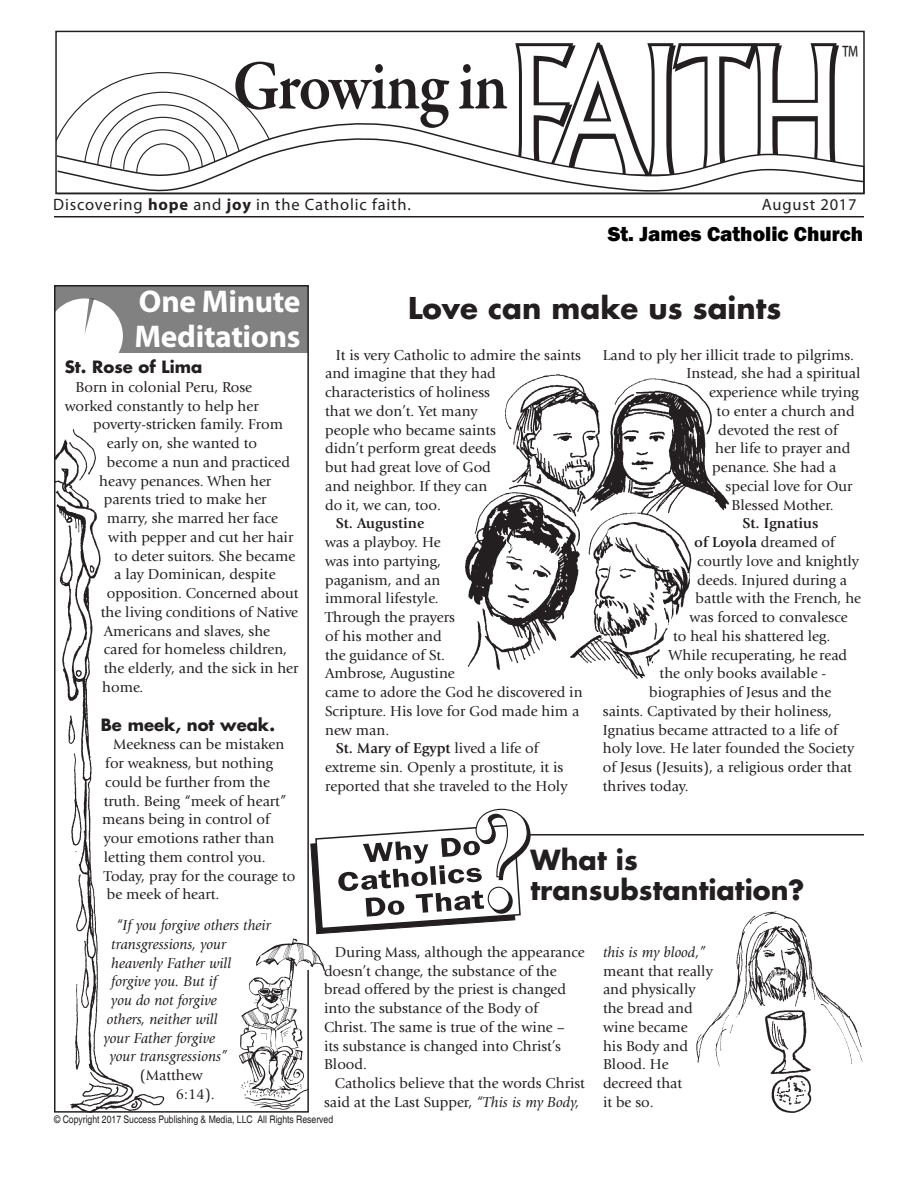
<style>
.page{position:relative;width:918px;height:1188px;background:#fff}
.page>*{position:absolute;margin:0;border:0;box-sizing:border-box;transform-origin:0 0}
.t1{font:175.05px "Albertus";letter-spacing:-.05em;color:#fff;scale:.75 1}
.t2{font:600 71.85px "Garamond Premr Pro";letter-spacing:-.025em;color:#231f20;scale:.9 1}
.One_Minute_Meditatio{font:700 31.5px/34.5px "Myriad Pro";letter-spacing:-.01em;color:#fff}
.Headline{font:700 29.25px "Futura Std";color:#231f20}
.WDCDT{font:700 27px/30px "Futura Std";color:#231f20}
.t3{font:27px "Myriad";color:#231f20;scale:.75 1}
.t4{font:800 21px "Franklin Gothic";color:#000}
.Cutline{font:16.5px "Myriad Pro";letter-spacing:.05em;color:#231f20}
.Meditation_headline{font:700 16.5px "Futura Std";color:#231f20}
.t5{font:15px/18.8px "Giovanni Std";color:#231f20}
.t6{font:italic 15px "Giovanni Std";color:#231f20}
.t7{font:700 15px "Giovanni Std";color:#231f20}
.Copyright{font:condensed 10.5px "Helvetica";color:#231f20}
.s1{font-weight:700}
.s2{font-style:italic}
</style>
<div class="page">
<svg style="left:55px;top:30px;width:810px;height:165px"></svg>
<hr style="left:54px;top:216px;width:810px;height:2px;background:#231f20">
<div style="left:54px;top:285px;width:254px;height:67px;background:#808180"></div>
<hr style="left:523px;top:834px;width:341px;height:2px;background:#231f20">
<img style="left:57px;top:429px;width:108px;height:681px">
<div style="left:46px;top:298px;width:77px;height:75px;background:#fff;border-radius:50%"></div>
<div style="left:54px;top:285px;width:255px;height:828px;border:2px solid #231f20"></div>
<svg style="left:85px;top:298px;width:9px;height:35px"></svg>
<svg style="left:310px;top:808px;width:221px;height:126px"></svg>
<img style="left:230px;top:939px;width:95px;height:174px">
<img style="left:465px;top:374px;width:265px;height:305px">
<img style="left:696px;top:911px;width:167px;height:202px">
<p class="t2" style="left:232px;top:42px;width:308px">Growing in</p>
<p class="t1" style="left:510px;top:9px;width:444px">FAITH</p>
<p class="t3" style="left:842px;top:41px;width:23px">™</p>
<p class="Cutline" style="left:53px;top:194px;width:359px">Discovering <span class="s1">hope</span> and <span class="s1">joy</span> in the Catholic faith.</p>
<p class="Cutline" style="left:762px;top:194px;width:96px">August 2017</p>
<h3 class="t4" style="left:608px;top:220px;width:257px">St. James Catholic Church</h3>
<p class="One_Minute_Meditatio" style="left:135px;top:283px;width:168px">One Minute<br>Meditations</p>
<p class="Meditation_headline" style="left:65px;top:356px;width:139px">St. Rose of Lima</p>
<p class="t5" style="left:76px;top:378px;width:178px">Born in colonial Peru, Rose</p>
<p class="t5" style="left:65px;top:397px;width:195px">worked constantly to help her</p>
<p class="t5" style="left:93px;top:415px;width:191px">poverty-stricken family. From</p>
<p class="t5" style="left:107px;top:434px;width:152px">early on, she wanted to</p>
<p class="t5" style="left:107px;top:453px;width:185px">become a nun and practiced</p>
<p class="t5" style="left:99px;top:472px;width:173px">heavy penances. When her</p>
<p class="t5" style="left:104px;top:490px;width:164px">parents tried to make her</p>
<p class="t5" style="left:107px;top:509px;width:173px">marry, she marred her face</p>
<p class="t5" style="left:108px;top:528px;width:186px">with pepper and cut her hair</p>
<p class="t5" style="left:114px;top:547px;width:183px">to deter suitors. She became</p>
<p class="t5" style="left:114px;top:565px;width:163px">a lay Dominican, despite</p>
<p class="t5" style="left:107px;top:584px;width:193px">opposition. Concerned about</p>
<p class="t5" style="left:101px;top:603px;width:199px">the living conditions of Native</p>
<p class="t5" style="left:104px;top:622px;width:168px">Americans and slaves, she</p>
<p class="t5" style="left:104px;top:640px;width:185px">cared for homeless children,</p>
<p class="t5" style="left:104px;top:659px;width:196px">the elderly, and the sick in her</p>
<p class="t5" style="left:102px;top:678px;width:43px">home.</p>
<p class="Meditation_headline" style="left:101px;top:713px;width:176px">Be meek, not weak.</p>
<p class="t5" style="left:113px;top:735px;width:173px">Meekness can be mistaken</p>
<p class="t5" style="left:105px;top:754px;width:169px">for weakness, but nothing</p>
<p class="t5" style="left:105px;top:773px;width:166px">could be further from the</p>
<p class="t5" style="left:104px;top:791px;width:184px">truth. Being “meek of heart”</p>
<p class="t5" style="left:102px;top:810px;width:169px">means being in control of</p>
<p class="t5" style="left:104px;top:829px;width:172px">your emotions rather than</p>
<p class="t5" style="left:104px;top:848px;width:163px">letting them control you.</p>
<p class="t5" style="left:104px;top:866px;width:193px">Today, pray for the courage to</p>
<p class="t5" style="left:107px;top:885px;width:114px">be meek of heart.</p>
<p class="t6" style="left:116px;top:917px;width:156px">“If you forgive others their</p>
<p class="t6" style="left:111px;top:936px;width:116px">transgressions, your</p>
<p class="t6" style="left:111px;top:954px;width:121px">heavenly Father will</p>
<p class="t6" style="left:111px;top:973px;width:108px">forgive you. But if</p>
<p class="t6" style="left:111px;top:992px;width:107px">you do not forgive</p>
<p class="t6" style="left:107px;top:1011px;width:112px">others, neither will</p>
<p class="t6" style="left:104px;top:1029px;width:113px">your Father forgive</p>
<p class="t6" style="left:110px;top:1048px;width:119px">your transgressions”</p>
<p class="t5" style="left:140px;top:1066px;width:65px">(Matthew</p>
<p class="t5" style="left:176px;top:1085px;width:40px">6:14).</p>
<p class="Copyright" style="left:54px;top:1113px;width:281px">© Copyright 2017 Success Publishing &amp; Media, LLC All Rights Reserved</p>
<p class="Headline" style="left:408px;top:288px;width:375px">Love can make us saints</p>
<p class="t5" style="left:325px;top:346px;width:258px;text-indent:11px">It is very Catholic to admire the saints and imagine that they had characteristics of holiness<br>that we don’t. Yet many<br>people who became saints<br>didn’t perform great deeds<br>but had great love of God<br>and neighbor. If they can<br>do it, we can, too.</p>
<p class="t5" style="left:325px;top:514px;width:259px;text-indent:11px"><span class="s1">St. Augustine<br></span>was a playboy. He<br>was into partying,<br>paganism, and an<br>immoral lifestyle.<br>Through the prayers<br>of his mother and<br>the guidance of St.<br>Ambrose, Augustine<br>came to adore the God he discovered in<br>Scripture. His love for God made him a new man.</p>
<p class="t5" style="left:325px;top:739px;width:244px;text-indent:11px"><span class="s1">St. Mary of Egypt</span> lived a life of extreme sin. Openly a prostitute, it is reported that she traveled to the Holy</p>
<p class="t5" style="left:603px;top:346px;width:253px">Land to ply her illicit trade to pilgrims.</p>
<p class="t5" style="left:687px;top:364px;width:175px">Instead, she had a spiritual</p>
<p class="t5" style="left:709px;top:383px;width:151px">experience while trying</p>
<p class="t5" style="left:717px;top:402px;width:140px">to enter a church and</p>
<p class="t5" style="left:718px;top:421px;width:121px">devoted the rest of</p>
<p class="t5" style="left:715px;top:439px;width:137px">her life to prayer and</p>
<p class="t5" style="left:712px;top:458px;width:126px">penance. She had a</p>
<p class="t5" style="left:726px;top:477px;width:128px">special love for Our</p>
<p class="t5" style="left:732px;top:496px;width:104px">Blessed Mother.</p>
<p class="t7" style="left:742px;top:515px;width:78px">St. Ignatius</p>
<p class="t5" style="left:694px;top:533px;width:142px"><span class="s1">of Loyola</span> dreamed of</p>
<p class="t5" style="left:697px;top:552px;width:163px">courtly love and knightly</p>
<p class="t5" style="left:697px;top:571px;width:151px">deeds. Injured during a</p>
<p class="t5" style="left:696px;top:589px;width:167px">battle with the French, he</p>
<p class="t5" style="left:690px;top:608px;width:160px">was forced to convalesce</p>
<p class="t5" style="left:673px;top:627px;width:159px">to heal his shattered leg.</p>
<p class="t5" style="left:669px;top:646px;width:180px">While recuperating, he read</p>
<p class="t5" style="left:660px;top:664px;width:168px">the only books available -</p>
<p class="t5" style="left:649px;top:683px;width:184px">biographies of Jesus and the</p>
<p class="t5" style="left:603px;top:702px;width:231px">saints. Captivated by their holiness,</p>
<p class="t5" style="left:603px;top:721px;width:236px">Ignatius became attracted to a life of</p>
<p class="t5" style="left:603px;top:739px;width:253px">holy love. He later founded the Society</p>
<p class="t5" style="left:603px;top:758px;width:251px">of Jesus (Jesuits), a religious order that</p>
<p class="t5" style="left:603px;top:777px;width:87px">thrives today.</p>
<p class="WDCDT" style="left:531px;top:844px;width:276px">What is transubstantiation?</p>
<p class="t5" style="left:603px;top:943px;width:111px"><span class="s2">this is my blood,” </span>meant that really and physically the bread and wine became<br>his Body and<br>Blood. He decreed that<br>it be so.</p>
<p class="t5" style="left:324px;top:943px;width:262px;text-indent:11px">During Mass, although the appearance doesn’t change, the substance of the bread offered by the priest is changed into the substance of the Body of<br>Christ. The same is true of the wine –<br>its substance is changed into Christ’s<br>Blood.</p>
<p class="t5" style="left:324px;top:1074px;width:262px;text-indent:11px">Catholics believe that the words Christ said at the Last Supper, <span class="s2">“This is my Body,</span></p>
</div>
